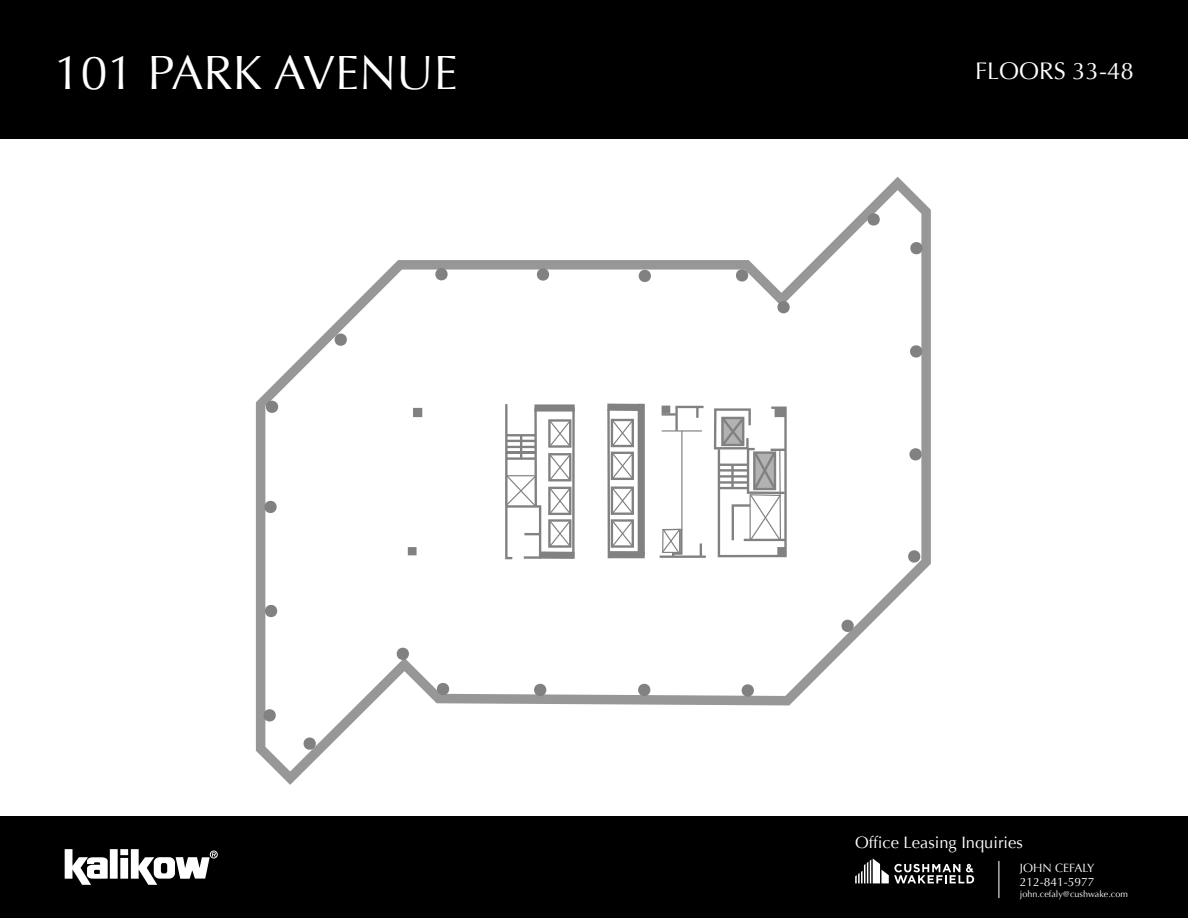
<style>
.page{position:relative;width:1188px;height:918px;background:#fff}
.page>*{position:absolute;margin:0;border:0;box-sizing:border-box;transform-origin:0 0}
.t1{font:48px "Optima";color:#fff}
.t2{font:24px "Optima";color:#fff}
.t3{font:16.5px "Optima";color:#fff}
.t4{font:12px/14.4px "Optima";color:#fff}
.t5{font:9px "Optima";color:#fff}
</style>
<div class="page">
<div style="left:0;top:0;width:1188px;height:139px;background:#000"></div>
<div style="left:0;top:816px;width:1188px;height:102px;background:#000"></div>
<svg style="left:65px;top:849px;width:153px;height:36px"></svg>
<svg style="left:855px;top:858px;width:119px;height:25px"></svg>
<hr style="left:998px;top:861px;width:1px;height:37px;background:#fff">
<svg style="left:256px;top:177px;width:675px;height:608px"></svg>
<svg style="left:265px;top:400px;width:14px;height:14px"></svg>
<svg style="left:334px;top:333px;width:14px;height:13px"></svg>
<svg style="left:435px;top:267px;width:13px;height:14px"></svg>
<svg style="left:536px;top:268px;width:14px;height:13px"></svg>
<svg style="left:638px;top:269px;width:14px;height:14px"></svg>
<svg style="left:735px;top:269px;width:14px;height:13px"></svg>
<svg style="left:777px;top:300px;width:13px;height:14px"></svg>
<svg style="left:867px;top:213px;width:13px;height:13px"></svg>
<svg style="left:910px;top:241px;width:13px;height:14px"></svg>
<svg style="left:909px;top:345px;width:14px;height:13px"></svg>
<svg style="left:909px;top:448px;width:13px;height:13px"></svg>
<svg style="left:907px;top:550px;width:14px;height:13px"></svg>
<svg style="left:841px;top:619px;width:13px;height:14px"></svg>
<svg style="left:741px;top:684px;width:14px;height:13px"></svg>
<svg style="left:637px;top:683px;width:14px;height:14px"></svg>
<svg style="left:533px;top:683px;width:14px;height:14px"></svg>
<svg style="left:436px;top:682px;width:14px;height:14px"></svg>
<svg style="left:396px;top:647px;width:14px;height:14px"></svg>
<svg style="left:303px;top:737px;width:13px;height:13px"></svg>
<svg style="left:263px;top:709px;width:13px;height:13px"></svg>
<svg style="left:264px;top:604px;width:14px;height:14px"></svg>
<svg style="left:264px;top:500px;width:13px;height:14px"></svg>
<div style="left:413px;top:408px;width:9px;height:9px;background:#808180"></div>
<div style="left:607px;top:404px;width:37px;height:7px;background:#808180"></div>
<div style="left:610px;top:551px;width:35px;height:7px;background:#808180"></div>
<div style="left:539px;top:552px;width:36px;height:7px;background:#808180"></div>
<div style="left:534px;top:404px;width:41px;height:8px;background:#808180"></div>
<div style="left:638px;top:404px;width:7px;height:150px;background:#808180"></div>
<svg style="left:611px;top:419px;width:23px;height:61px"></svg>
<svg style="left:548px;top:419px;width:23px;height:62px"></svg>
<svg style="left:548px;top:487px;width:23px;height:61px"></svg>
<svg style="left:611px;top:486px;width:23px;height:62px"></svg>
<svg style="left:505px;top:404px;width:36px;height:155px"></svg>
<hr style="left:607px;top:409px;width:3px;height:149px;background:#808180">
<hr style="left:572px;top:408px;width:3px;height:150px;background:#808180">
<svg style="left:714px;top:407px;width:73px;height:150px"></svg>
<div style="left:777px;top:547px;width:9px;height:8px;background:#808180"></div>
<div style="left:408px;top:547px;width:9px;height:8px;background:#808180"></div>
<hr style="left:660px;top:556px;width:46px;height:2px;background:#808180">
<svg style="left:662px;top:406px;width:42px;height:150px"></svg>
<p class="t1" style="left:54px;top:45px;width:405px">101 PARK AVENUE</p>
<p class="t2" style="left:975px;top:57px;width:160px">FLOORS 33-48</p>
<p class="t3" style="left:855px;top:832px;width:169px">Office Leasing Inquiries</p>
<p class="t4" style="left:1020px;top:861px;width:76px">JOHN CEFALY<br>212-841-5977</p>
<p class="t5" style="left:1020px;top:889px;width:110px">john.cefaly@cushwake.com</p>
</div>
